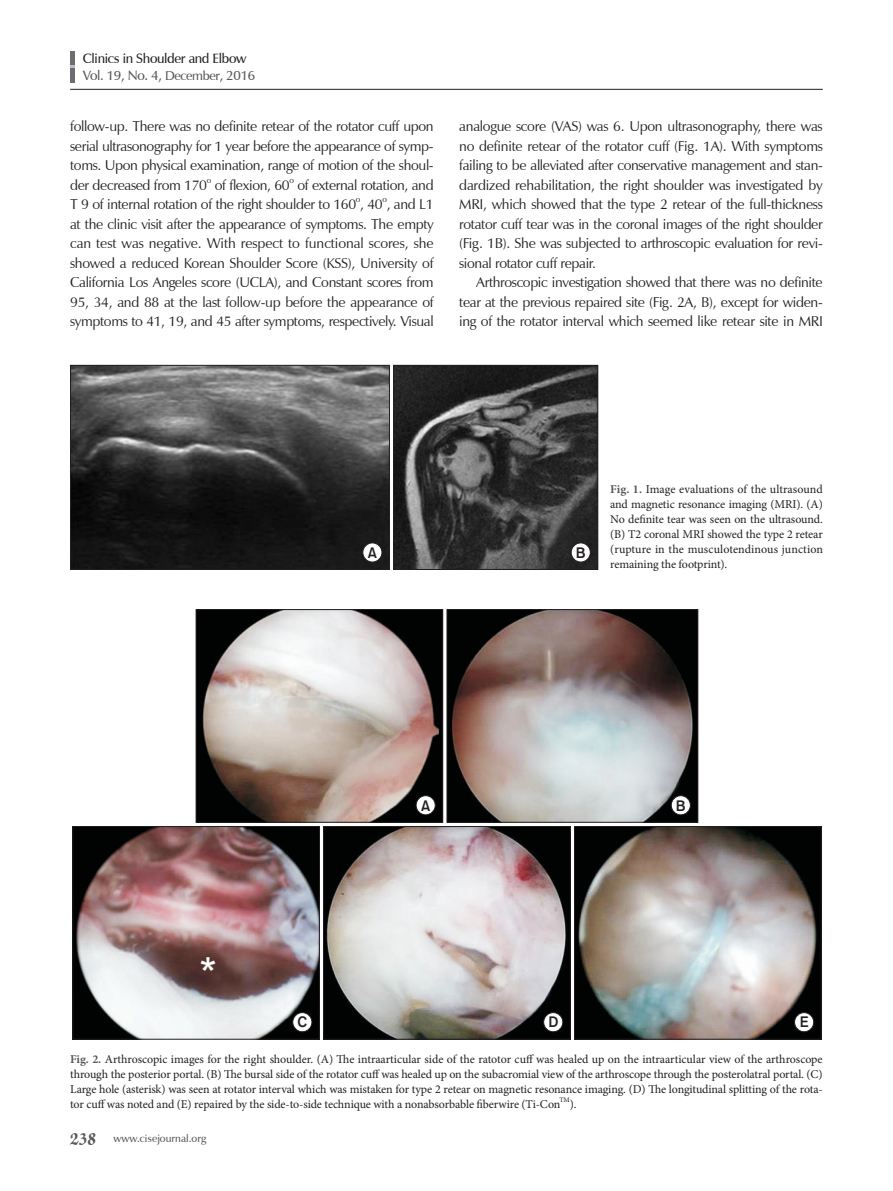
<style>
.page{position:relative;width:893px;height:1191px;background:#fff}
.page>*{position:absolute;margin:0;border:0;box-sizing:border-box;transform-origin:0 0}
.t1{font:45px "Arial";color:#fff}
.t2{font:15px "Gothic 725 BT Bold A";color:#231f20}
.t3{font:14.25px/19.5px "Zapf Humanist 601 BT";letter-spacing:-.025em;color:#231f20;text-align:justify}
.t4{font:600 13.5px/16.5px "Zapf Humanist 601 BT";letter-spacing:-.025em;color:#231f20}
.t5{font:12px/15px "Minion Pro";letter-spacing:-.01em;color:#231f20;text-align:justify}
.t6{font:600 10.5px "Zapf Humanist 601 BT";color:#57585a}
.t7{font:8.25px "Zapf Humanist 601 BT";color:#231f20}
.t8{font:7.05px "Minion Pro";color:#231f20}
.s1{color:#57585a}
.s2{font-size:12.75px;color:#57585a}
.s3{font-weight:700;color:#57585a}
.s4{font-family:"Zapf Chancery IT Cby BT";font-weight:700;font-size:19.5px}
</style>
<div class="page">
<hr style="left:70px;top:89px;width:753px;height:1px;background:#231f20">
<hr style="left:70px;top:51px;width:4px;height:32px;background:#6c6d70">
<svg style="left:70px;top:365px;width:528px;height:205px;background:#3f3f3f"></svg>
<div style="left:363px;top:543px;width:19px;height:19px;background:#fff;border-radius:50%"></div>
<div style="left:363px;top:542px;width:19px;height:20px;border:1px solid #231f20;border-radius:50%"></div>
<div style="left:571px;top:543px;width:19px;height:19px;background:#fff;border-radius:50%"></div>
<div style="left:571px;top:542px;width:20px;height:20px;border:1px solid #231f20;border-radius:50%"></div>
<img style="left:72px;top:609px;width:749px;height:430px">
<div style="left:416px;top:795px;width:19px;height:20px;background:#fff;border-radius:50%"></div>
<div style="left:416px;top:795px;width:19px;height:20px;border:1px solid #231f20;border-radius:50%"></div>
<div style="left:671px;top:795px;width:19px;height:20px;background:#fff;border-radius:50%"></div>
<div style="left:671px;top:795px;width:20px;height:20px;border:1px solid #231f20;border-radius:50%"></div>
<div style="left:293px;top:1012px;width:19px;height:19px;background:#fff;border-radius:50%"></div>
<div style="left:293px;top:1012px;width:19px;height:20px;border:1px solid #231f20;border-radius:50%"></div>
<div style="left:544px;top:1012px;width:19px;height:19px;background:#fff;border-radius:50%"></div>
<div style="left:543px;top:1012px;width:20px;height:20px;border:1px solid #231f20;border-radius:50%"></div>
<div style="left:794px;top:1012px;width:20px;height:19px;background:#fff;border-radius:50%"></div>
<div style="left:794px;top:1012px;width:20px;height:20px;border:1px solid #231f20;border-radius:50%"></div>
<p class="t4" style="left:83px;top:50px;width:174px">Clinics in Shoulder and Elbow<br><span class="s1">Vol. 19, No. 4,</span> <span class="s2">December</span><span class="s1">, 2016</span></p>
<p class="t3" style="left:70px;top:116px;width:365px">follow-up. There was no definite retear of the rotator cuff upon serial ultrasonography for 1 year before the appearance of symp&shy;toms. Upon physical examination, range of motion of the shoul&shy;der decreased from 170</p>
<p class="t7" style="left:207px;top:175px;width:6px">o</p>
<p class="t3" style="left:215px;top:175px;width:76px">of flexion, 60</p>
<p class="t7" style="left:289px;top:175px;width:6px">o</p>
<p class="t3" style="left:70px;top:175px;width:365px;text-align:right">of external rotation, and<br>T 9 of internal rotation of the right shoulder to 160 , 40 , and L1</p>
<p class="t7" style="left:356px;top:194px;width:6px">o</p>
<p class="t7" style="left:382px;top:194px;width:6px">o</p>
<p class="t3" style="left:70px;top:214px;width:365px">at the clinic visit after the appearance of symptoms. The empty can test was negative. With respect to functional scores, she showed a reduced Korean Shoulder Score (KSS), University of California Los Angeles score (UCLA), and Constant scores from 95, 34, and 88 at the last follow-up before the appearance of symptoms to 41, 19, and 45 after symptoms, respectively. Visual</p>
<p class="t3" style="left:459px;top:116px;width:365px">analogue score (VAS) was 6. Upon ultrasonography, there was</p>
<p class="t3" style="left:459px;top:136px;width:365px">no definite retear of the rotator cuff (Fig. 1A). With symptoms</p>
<p class="t3" style="left:459px;top:155px;width:365px">failing to be alleviated after conservative management and stan-</p>
<p class="t3" style="left:459px;top:175px;width:365px">dardized rehabilitation, the right shoulder was investigated by</p>
<p class="t3" style="left:459px;top:194px;width:365px">MRI, which showed that the type 2 retear of the full-thickness</p>
<p class="t3" style="left:459px;top:214px;width:365px">rotator cuff tear was in the coronal images of the right shoulder</p>
<p class="t3" style="left:459px;top:233px;width:365px">(Fig. 1B). She was subjected to arthroscopic evaluation for revi-</p>
<p class="t3" style="left:459px;top:253px;width:138px">sional rotator cuff repair.</p>
<p class="t3" style="left:476px;top:272px;width:348px">Arthroscopic investigation showed that there was no definite</p>
<p class="t3" style="left:459px;top:292px;width:365px">tear at the previous repaired site (Fig. 2A, B), except for widen-</p>
<p class="t3" style="left:459px;top:311px;width:365px">ing of the rotator interval which seemed like retear site in MRI</p>
<p class="t2" style="left:368px;top:544px;width:11px">A</p>
<p class="t2" style="left:576px;top:544px;width:11px">B</p>
<p class="t5" style="left:610px;top:481px;width:214px"><span class="s3">Fig. 1.</span> Image evaluations of the ultrasound and magnetic resonance imaging (MRI). (A)<br>No definite tear was seen on the ultrasound. (B) T2 coronal MRI showed the type 2 retear (rupture in the musculotendinous junction remaining the footprint).</p>
<p class="t1" style="left:199px;top:945px;width:19px">*</p>
<p class="t2" style="left:421px;top:796px;width:11px">A</p>
<p class="t2" style="left:676px;top:796px;width:11px">B</p>
<p class="t2" style="left:297px;top:1013px;width:11px">C</p>
<p class="t2" style="left:548px;top:1013px;width:12px">D</p>
<p class="t2" style="left:800px;top:1013px;width:11px">E</p>
<p class="t5" style="left:70px;top:1051px;width:754px"><span class="s3">Fig. 2.</span> Arthroscopic images for the right shoulder. (A) The intraarticular side of the ratotor cuff was healed up on the intraarticular view of the arthroscope through the posterior portal. (B) The bursal side of the rotator cuff was healed up on the subacromial view of the arthroscope through the posterolatral portal. (C)<br>Large hole (asterisk) was seen at rotator interval which was mistaken for type 2 retear on magnetic resonance imaging. (D) The longitudinal splitting of the rota&shy;tor cuff was noted and (E) repaired by the side-to-side technique with a nonabsorbable fiberwire (Ti-Con</p>
<p class="t8" style="left:559px;top:1095px;width:12px">TM</p>
<p class="t5" style="left:570px;top:1096px;width:8px">).</p>
<p class="t6" style="left:70px;top:1132px;width:138px"><span class="s4">238</span> www.cisejournal.org</p>
</div>
